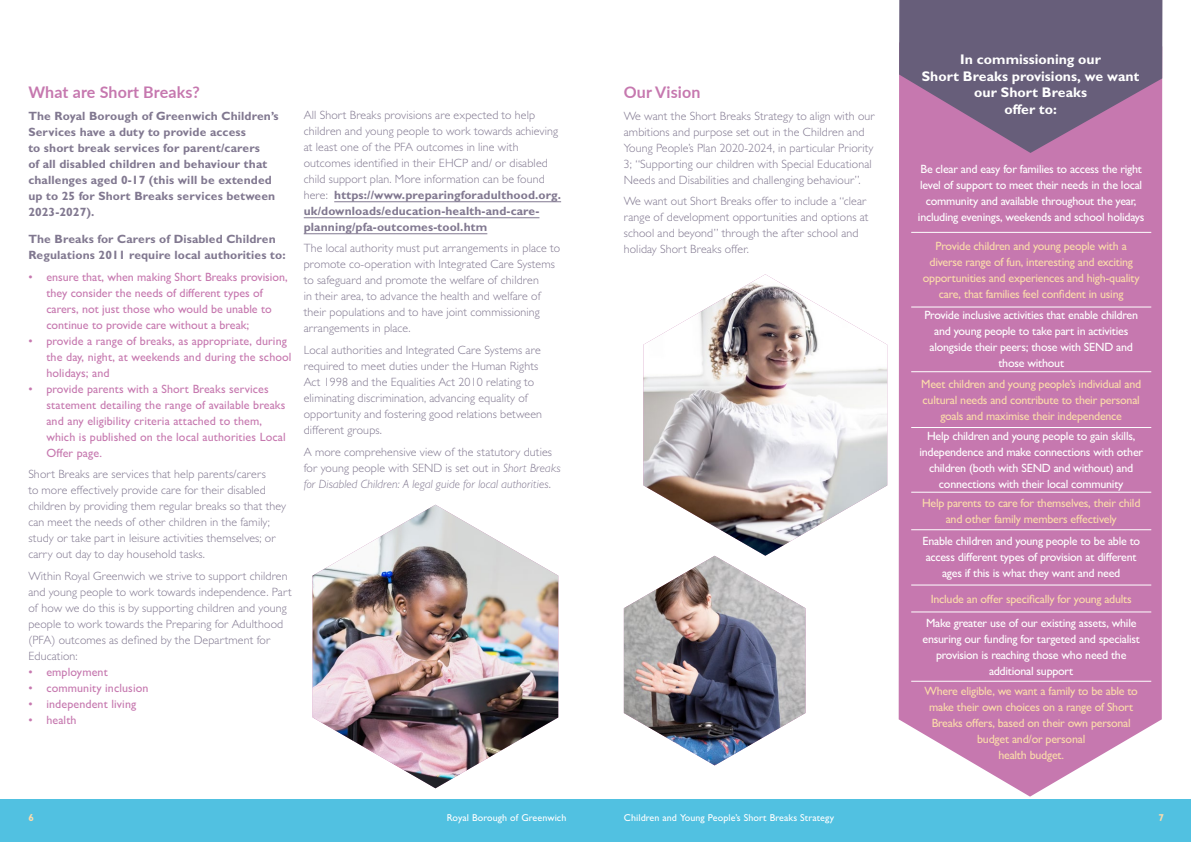
<style>
.page{position:relative;width:1191px;height:842px;background:#fff}
.page>*{position:absolute;margin:0;border:0;box-sizing:border-box;transform-origin:0 0}
.t1{font:700 16px "Lato";letter-spacing:.01em;color:#c678af}
.t2{font:700 14px/16.8px "Gill Sans MT Std";color:#fff;text-align:center}
.t3{font:300 12px/16px "Gill Sans MT Std";letter-spacing:.01em;color:#817890}
.t4{font:500 12px/16px "Gill Sans MT Std";letter-spacing:-.02em;color:#fff;text-align:center}
.t5{font:500 12px/16px "Gill Sans MT Std";letter-spacing:-.02em;color:#fbdbaa;text-align:center}
.t6{font:500 12px/16px "Gill Sans MT Std";letter-spacing:.01em;color:#c678af}
.t7{font:700 12px/16px "Gill Sans MT Std";letter-spacing:.01em;color:#817890}
.t8{font:500 10px "Gill Sans MT Std";letter-spacing:.01em;color:#fff}
.t9{font:700 10px "Gill Sans MT Std";color:#fbdbab}
.s1{font-weight:700}
.s2{font-style:italic}
</style>
<div class="page">
<div style="left:0;top:799px;width:1191px;height:43px;background:#51c1e1"></div>
<hr style="left:334px;top:201px;width:227px;height:1px;background:#817890">
<hr style="left:304px;top:217px;width:235px;height:1px;background:#817890">
<hr style="left:304px;top:233px;width:183px;height:1px;background:#817890">
<img style="left:312px;top:505px;width:246px;height:283px">
<svg style="left:898px;top:153px;width:264px;height:644px;background:#c981b4"></svg>
<svg style="left:899px;top:0;width:263px;height:153px;background:#7e6487"></svg>
<hr style="left:911px;top:232px;width:240px;height:1px;background:#fff">
<hr style="left:911px;top:307px;width:240px;height:1px;background:#fff">
<hr style="left:911px;top:372px;width:240px;height:1px;background:#fff">
<hr style="left:911px;top:427px;width:240px;height:1px;background:#fff">
<hr style="left:911px;top:492px;width:240px;height:1px;background:#fff">
<hr style="left:911px;top:530px;width:240px;height:1px;background:#fff">
<hr style="left:911px;top:585px;width:240px;height:1px;background:#fff">
<hr style="left:911px;top:612px;width:240px;height:1px;background:#fff">
<hr style="left:911px;top:681px;width:240px;height:1px;background:#fff">
<img style="left:643px;top:274px;width:244px;height:282px">
<img style="left:624px;top:556px;width:181px;height:209px">
<h1 class="t1" style="left:28px;top:80px;width:173px">What are Short Breaks?</h1>
<p class="t7" style="left:28px;top:107px;width:252px">The Royal Borough of Greenwich Children’s Services have a duty to provide access<br>to short break services for parent/carers<br>of all disabled children and behaviour that challenges aged 0-17 (this will be extended up to 25 for Short Breaks services between 2023-2027).</p>
<p class="t7" style="left:28px;top:231px;width:259px">The Breaks for Carers of Disabled Children<br>Regulations 2011 require local authorities to:</p>
<p class="t6" style="left:46px;top:268px;width:243px;text-indent:-18px">• ensure that, when making Short Breaks provision, they consider the needs of different types of carers, not just those who would be unable to continue to provide care without a break;</p>
<p class="t6" style="left:46px;top:332px;width:247px;text-indent:-18px">• provide a range of breaks, as appropriate, during the day, night, at weekends and during the school holidays; and</p>
<p class="t6" style="left:46px;top:380px;width:241px;text-indent:-18px">• provide parents with a Short Breaks services statement detailing the range of available breaks and any eligibility criteria attached to them, which is published on the local authorities Local Offer page.</p>
<p class="t3" style="left:28px;top:466px;width:259px">Short Breaks are services that help parents/carers<br>to more effectively provide care for their disabled children by providing them regular breaks so that they can meet the needs of other children in the family; study or take part in leisure activities themselves; or carry out day to day household tasks.</p>
<p class="t3" style="left:28px;top:568px;width:265px">Within Royal Greenwich we strive to support children and young people to work towards independence. Part of how we do this is by supporting children and young people to work towards the Preparing for Adulthood (PFA) outcomes as defined by the Department for Education:</p>
<p class="t6" style="left:28px;top:664px;width:81px">• employment</p>
<p class="t6" style="left:28px;top:680px;width:122px">• community inclusion</p>
<p class="t6" style="left:28px;top:696px;width:109px">• independent living</p>
<p class="t6" style="left:28px;top:712px;width:50px">• health</p>
<p class="t3" style="left:304px;top:107px;width:259px">All Short Breaks provisions are expected to help children and young people to work towards achieving at least one of the PFA outcomes in line with outcomes identified in their EHCP and/ or disabled child support plan. More information can be found here: <span class="s1">https://www.preparingforadulthood.org. uk/downloads/education-health-and-care&shy;planning/pfa-outcomes-tool.htm</span></p>
<p class="t3" style="left:304px;top:240px;width:258px">The local authority must put arrangements in place to promote co-operation with Integrated Care Systems to safeguard and promote the welfare of children<br>in their area, to advance the health and welfare of their populations and to have joint commissioning arrangements in place.</p>
<p class="t3" style="left:304px;top:342px;width:240px">Local authorities and Integrated Care Systems are required to meet duties under the Human Rights Act 1998 and the Equalities Act 2010 relating to eliminating discrimination, advancing equality of opportunity and fostering good relations between different groups.</p>
<p class="t3" style="left:304px;top:443px;width:258px">A more comprehensive view of the statutory duties for young people with SEND is set out in <span class="s2">Short Breaks for Disabled Children: A legal guide for local authorities</span>.</p>
<h1 class="t1" style="left:624px;top:80px;width:78px">Our Vision</h1>
<p class="t3" style="left:624px;top:107px;width:253px">We want the Short Breaks Strategy to align with our ambitions and purpose set out in the Children and Young People’s Plan 2020-2024, in particular Priority 3; “Supporting our children with Special Educational Needs and Disabilities and challenging behaviour”.</p>
<p class="t3" style="left:624px;top:193px;width:246px">We want out Short Breaks offer to include a “clear range of development opportunities and options at school and beyond” through the after school and holiday Short Breaks offer.</p>
<p class="t2" style="left:922px;top:50px;width:219px">In commissioning our<br>Short Breaks provisions, we want our Short Breaks<br>offer to:</p>
<p class="t4" style="left:918px;top:161px;width:228px">Be clear and easy for families to access the right level of support to meet their needs in the local community and available throughout the year, including evenings, weekends and school holidays</p>
<p class="t5" style="left:923px;top:238px;width:218px">Provide children and young people with a diverse range of fun, interesting and exciting opportunities and experiences and high-quality care, that families feel confident in using</p>
<p class="t4" style="left:924px;top:307px;width:215px">Provide inclusive activities that enable children and young people to take part in activities alongside their peers; those with SEND and those without</p>
<p class="t5" style="left:921px;top:375px;width:221px">Meet children and young people’s individual and cultural needs and contribute to their personal goals and maximise their independence</p>
<p class="t4" style="left:919px;top:428px;width:225px">Help children and young people to gain skills, independence and make connections with other children (both with SEND and without) and connections with their local community</p>
<p class="t5" style="left:922px;top:495px;width:220px">Help parents to care for themselves, their child and other family members effectively</p>
<p class="t4" style="left:922px;top:533px;width:219px">Enable children and young people to be able to access different types of provision at different ages if this is what they want and need</p>
<p class="t5" style="left:930px;top:590px;width:203px">Include an offer specifically for young adults</p>
<p class="t4" style="left:922px;top:614px;width:219px">Make greater use of our existing assets, while ensuring our funding for targeted and specialist provision is reaching those who need the additional support</p>
<p class="t5" style="left:924px;top:683px;width:215px">Where eligible, we want a family to be able to make their own choices on a range of Short Breaks offers, based on their own personal budget and/or personal<br>health budget.</p>
<p class="t9" style="left:28px;top:812px;width:7px">6</p>
<p class="t8" style="left:447px;top:812px;width:121px">Royal Borough of Greenwich</p>
<p class="t8" style="left:624px;top:812px;width:212px">Children and Young People’s Short Breaks Strategy</p>
<p class="t9" style="left:1158px;top:812px;width:7px">7</p>
</div>
